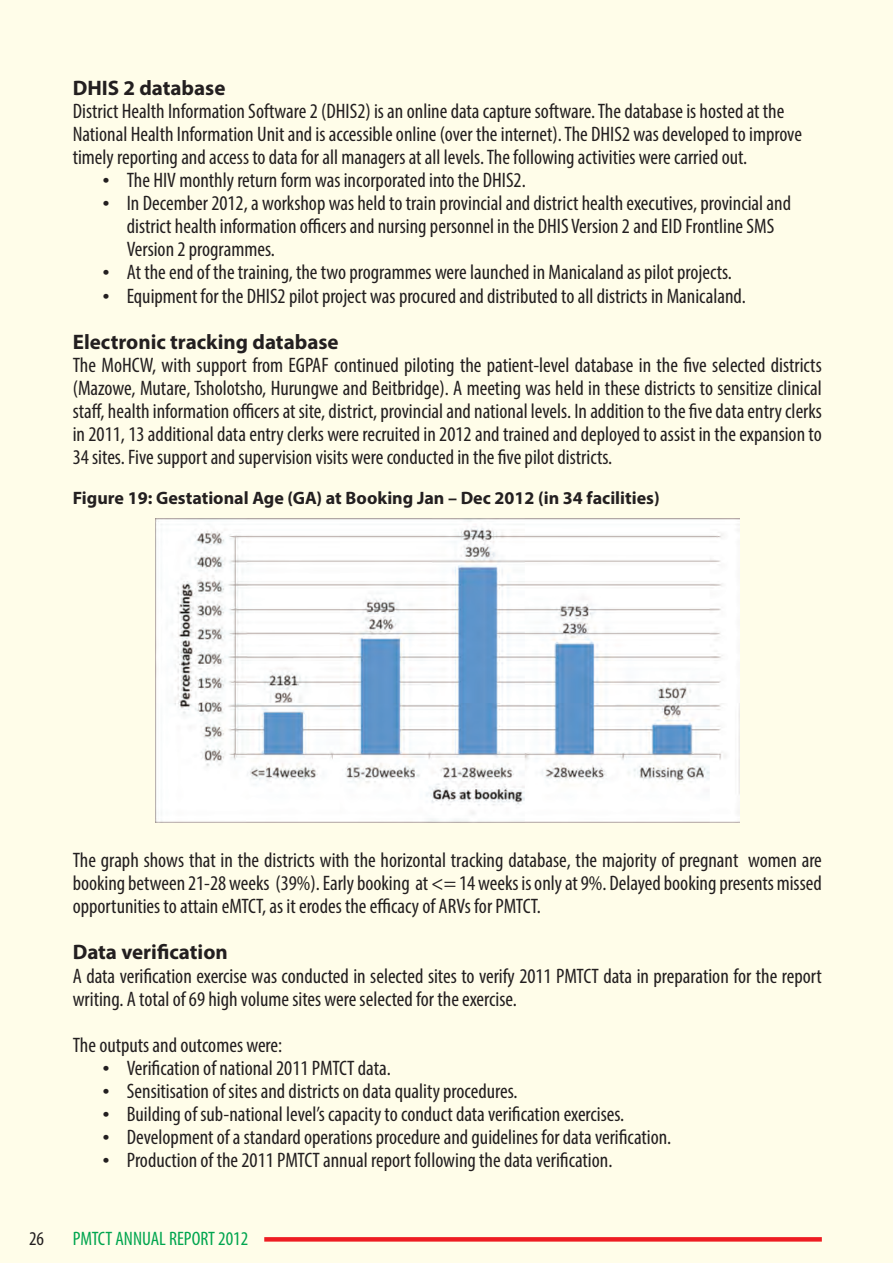
<style>
.page{position:relative;width:893px;height:1263px;background:#fff}
.page>*{position:absolute;margin:0;border:0;box-sizing:border-box;transform-origin:0 0}
.t1{font:condensed 21px/23.1px "Myriad Pro";color:#231f20}
.t2{font:700 21px "Myriad Pro";color:#231f20}
.t3{font:condensed 19.5px "Myriad Pro";color:#00a54f}
.t4{font:condensed 19.5px "Myriad Pro";color:#231f20}
.t5{font:700 18px "Myriad Pro";color:#231f20}
.s1{font-family:"Courier New";font-stretch:normal}
</style>
<div class="page">
<div style="left:0;top:0;width:892px;height:1262px;background:#fffde9"></div>
<svg style="left:264px;top:1237px;width:557px;height:4px;background:#ee2328"></svg>
<img style="left:155px;top:518px;width:583px;height:304px">
<p class="t2" style="left:73px;top:74px;width:154px">DHIS 2 database</p>
<p class="t1" style="left:73px;top:99px;width:730px">District Health Information Software 2 (DHIS2) is an online data capture software. The database is hosted at the<br>National Health Information Unit and is accessible online (over the internet). The DHIS2 was developed to improve timely reporting and access to data for all managers at all levels. The following activities were carried out.</p>
<p class="t1" style="left:100px;top:168px;width:427px"><span class="s1">•</span> The HIV monthly return form was incorporated into the DHIS2.</p>
<p class="t1" style="left:127px;top:191px;width:665px;text-indent:-27px"><span class="s1">•</span> In December 2012, a workshop was held to train provincial and district health executives, provincial and district health information officers and nursing personnel in the DHIS Version 2 and EID Frontline SMS<br>Version 2 programmes.</p>
<p class="t1" style="left:100px;top:261px;width:633px"><span class="s1">•</span> At the end of the training, the two programmes were launched in Manicaland as pilot projects.</p>
<p class="t1" style="left:100px;top:284px;width:647px"><span class="s1">•</span> Equipment for the DHIS2 pilot project was procured and distributed to all districts in Manicaland.</p>
<p class="t2" style="left:73px;top:328px;width:267px">Electronic tracking database</p>
<p class="t1" style="left:73px;top:353px;width:750px;text-align:justify">The MoHCW, with support from EGPAF continued piloting the patient-level database in the five selected districts (Mazowe, Mutare, Tsholotsho, Hurungwe and Beitbridge). A meeting was held in these districts to sensitize clinical staff, health information officers at site, district, provincial and national levels. In addition to the five data entry clerks in 2011, 13 additional data entry clerks were recruited in 2012 and trained and deployed to assist in the expansion to 34 sites. Five support and supervision visits were conducted in the five pilot districts.</p>
<p class="t5" style="left:73px;top:486px;width:588px">Figure 19: Gestational Age (GA) at Booking Jan – Dec 2012 (in 34 facilities)</p>
<p class="t1" style="left:73px;top:848px;width:750px;text-align:justify">The graph shows that in the districts with the horizontal tracking database, the majority of pregnant women are booking between 21-28 weeks (39%). Early booking at &lt;= 14 weeks is only at 9%. Delayed booking presents missed opportunities to attain eMTCT, as it erodes the efficacy of ARVs for PMTCT.</p>
<p class="t2" style="left:73px;top:938px;width:156px">Data verification</p>
<p class="t1" style="left:73px;top:963px;width:750px">A data verification exercise was conducted in selected sites to verify 2011 PMTCT data in preparation for the report writing. A total of 69 high volume sites were selected for the exercise.</p>
<p class="t1" style="left:73px;top:1032px;width:211px">The outputs and outcomes were:</p>
<p class="t1" style="left:100px;top:1055px;width:292px"><span class="s1">•</span> Verification of national 2011 PMTCT data.</p>
<p class="t1" style="left:100px;top:1079px;width:419px"><span class="s1">•</span> Sensitisation of sites and districts on data quality procedures.</p>
<p class="t1" style="left:100px;top:1102px;width:526px"><span class="s1">•</span> Building of sub-national level’s capacity to conduct data verification exercises.</p>
<p class="t1" style="left:100px;top:1125px;width:572px"><span class="s1">•</span> Development of a standard operations procedure and guidelines for data verification.</p>
<p class="t1" style="left:100px;top:1148px;width:514px"><span class="s1">•</span> Production of the 2011 PMTCT annual report following the data verification.</p>
<p class="t4" style="left:29px;top:1225px;width:17px">26</p>
<p class="t3" style="left:73px;top:1225px;width:177px">PMTCT ANNUAL REPORT 2012</p>
</div>
